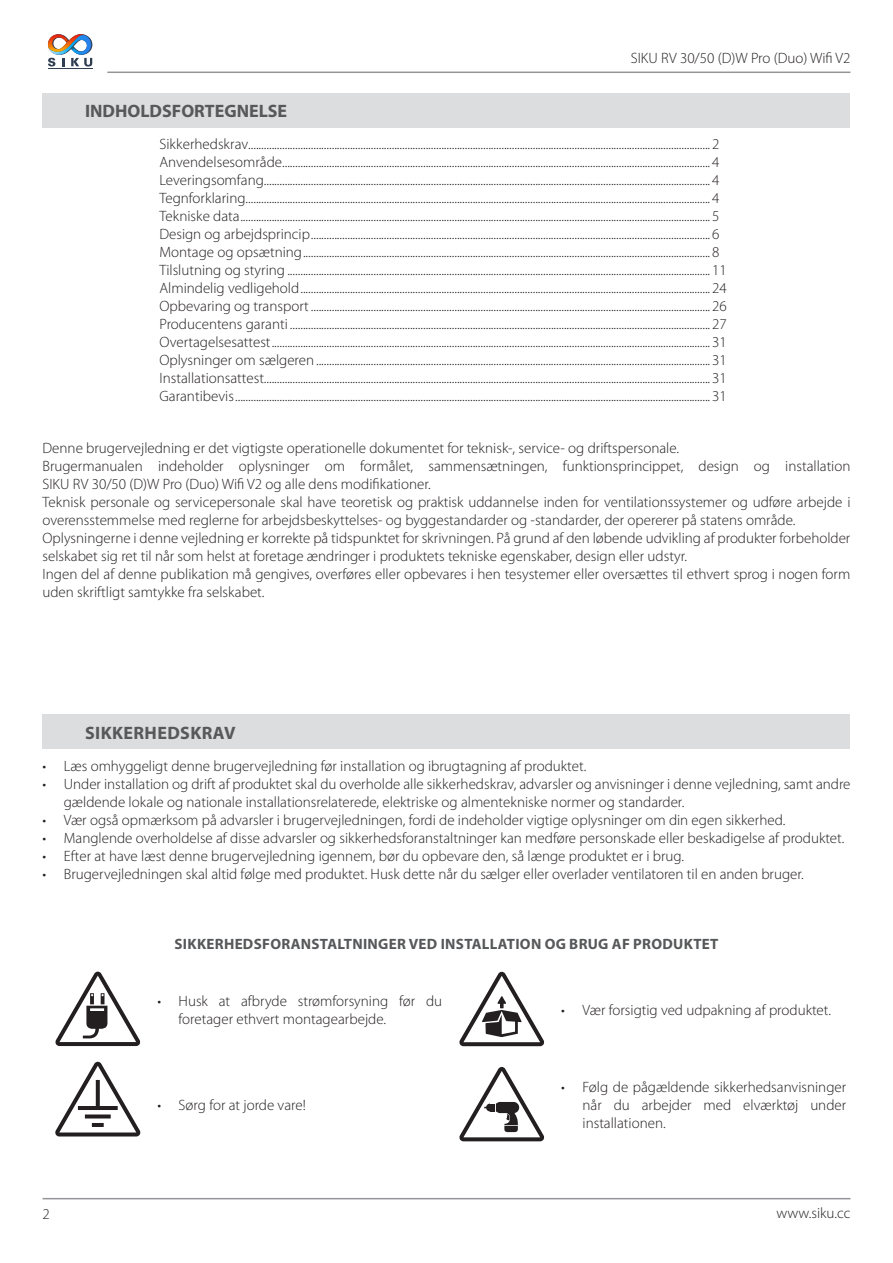
<style>
.page{position:relative;width:893px;height:1263px;background:#fff}
.page>*{position:absolute;margin:0;border:0;box-sizing:border-box;transform-origin:0 0}
.Текст_RU{font:700 18px "Myriad Pro";color:#57585a}
.Заголовок_слева{font:700 18px "Myriad Pro";letter-spacing:.02em;color:#57585a}
.Текст_RU-2{font:300 15px/18px "Myriad Pro";color:#231f20}
.Заголовок_таблиц{font:700 15px "Myriad Pro";letter-spacing:.02em;color:#57585a}
</style>
<div class="page">
<hr style="left:43px;top:1198px;width:807px;height:1px;background:#939598">
<hr style="left:107px;top:72px;width:743px;height:1px;background:#939598">
<svg style="left:48px;top:34px;width:44px;height:33px"></svg>
<hr style="left:48px;top:68px;width:44px;height:1px;background:#303e52">
<div style="left:43px;top:94px;width:807px;height:34px;background:#dcdddf"></div>
<div style="left:43px;top:715px;width:807px;height:34px;background:#dcdddf"></div>
<svg style="left:55px;top:972px;width:85px;height:74px"></svg>
<svg style="left:459px;top:972px;width:85px;height:74px"></svg>
<svg style="left:55px;top:1062px;width:85px;height:74px"></svg>
<svg style="left:96px;top:1080px;width:4px;height:26px"></svg>
<hr style="left:78px;top:1106px;width:40px;height:4px;background:#231f20">
<svg style="left:85px;top:1114px;width:26px;height:4px"></svg>
<hr style="left:92px;top:1123px;width:12px;height:4px;background:#231f20">
<svg style="left:459px;top:1067px;width:85px;height:74px"></svg>
<p class="Текст_RU" style="left:85px;top:99px;width:204px">INDHOLDSFORTEGNELSE</p>
<p class="Текст_RU-2" style="left:631px;top:49px;width:221px">SIKU RV 30/50 (D)W Pro (Duo) Wifi V2</p>
<p class="Текст_RU-2" style="left:159px;top:136px;width:562px">Sikkerhedskrav................................................................................................................................................................................. 2</p>
<p class="Текст_RU-2" style="left:159px;top:154px;width:562px">Anvendelsesområde.................................................................................................................................................................... 4</p>
<p class="Текст_RU-2" style="left:159px;top:172px;width:562px">Leveringsomfang........................................................................................................................................................................... 4</p>
<p class="Текст_RU-2" style="left:159px;top:190px;width:562px">Tegnforklaring.................................................................................................................................................................................. 4</p>
<p class="Текст_RU-2" style="left:159px;top:208px;width:562px">Tekniske data.................................................................................................................................................................................... 5</p>
<p class="Текст_RU-2" style="left:159px;top:226px;width:562px">Design og arbejdsprincip......................................................................................................................................................... 6</p>
<p class="Текст_RU-2" style="left:159px;top:244px;width:562px">Montage og opsætning............................................................................................................................................................ 8</p>
<p class="Текст_RU-2" style="left:159px;top:262px;width:569px">Tilslutning og styring .................................................................................................................................................................. 11</p>
<p class="Текст_RU-2" style="left:159px;top:280px;width:569px">Almindelig vedligehold............................................................................................................................................................. 24</p>
<p class="Текст_RU-2" style="left:159px;top:298px;width:569px">Opbevaring og transport......................................................................................................................................................... 26</p>
<p class="Текст_RU-2" style="left:159px;top:316px;width:569px">Producentens garanti ................................................................................................................................................................. 27</p>
<p class="Текст_RU-2" style="left:159px;top:334px;width:569px">Overtagelsesattest........................................................................................................................................................................ 31</p>
<p class="Текст_RU-2" style="left:159px;top:352px;width:569px">Oplysninger om sælgeren....................................................................................................................................................... 31</p>
<p class="Текст_RU-2" style="left:159px;top:370px;width:569px">Installationsattest........................................................................................................................................................................... 31</p>
<p class="Текст_RU-2" style="left:159px;top:388px;width:569px">Garantibevis...................................................................................................................................................................................... 31</p>
<p class="Текст_RU-2" style="left:43px;top:439px;width:638px">Denne brugervejledning er det vigtigste operationelle dokumentet for teknisk-, service- og driftspersonale.</p>
<p class="Текст_RU-2" style="left:43px;top:457px;width:809px">Brugermanualen indeholder oplysninger om formålet, sammensætningen, funktionsprincippet, design og installation<br>SIKU RV 30/50 (D)W Pro (Duo) Wifi V2 og alle dens modifikationer.</p>
<p class="Текст_RU-2" style="left:43px;top:493px;width:809px">Teknisk personale og servicepersonale skal have teoretisk og praktisk uddannelse inden for ventilationssystemer og udføre arbejde i overensstemmelse med reglerne for arbejdsbeskyttelses- og byggestandarder og -standarder, der opererer på statens område.</p>
<p class="Текст_RU-2" style="left:43px;top:529px;width:809px">Oplysningerne i denne vejledning er korrekte på tidspunktet for skrivningen. På grund af den løbende udvikling af produkter forbeholder selskabet sig ret til når som helst at foretage ændringer i produktets tekniske egenskaber, design eller udstyr.</p>
<p class="Текст_RU-2" style="left:43px;top:565px;width:809px">Ingen del af denne publikation må gengives, overføres eller opbevares i hen tesystemer eller oversættes til ethvert sprog i nogen form uden skriftligt samtykke fra selskabet.</p>
<p class="Заголовок_слева" style="left:85px;top:721px;width:152px">SIKKERHEDSKRAV</p>
<p class="Текст_RU-2" style="left:43px;top:757px;width:545px">• Læs omhyggeligt denne brugervejledning før installation og ibrugtagning af produktet.</p>
<p class="Текст_RU-2" style="left:64px;top:775px;width:788px;text-indent:-21px">• Under installation og drift af produktet skal du overholde alle sikkerhedskrav, advarsler og anvisninger i denne vejledning, samt andre gældende lokale og nationale installationsrelaterede, elektriske og almentekniske normer og standarder.</p>
<p class="Текст_RU-2" style="left:43px;top:811px;width:744px">• Vær også opmærksom på advarsler i brugervejledningen, fordi de indeholder vigtige oplysninger om din egen sikkerhed.</p>
<p class="Текст_RU-2" style="left:43px;top:829px;width:803px">• Manglende overholdelse af disse advarsler og sikkerhedsforanstaltninger kan medføre personskade eller beskadigelse af produktet.</p>
<p class="Текст_RU-2" style="left:43px;top:847px;width:643px">• Efter at have læst denne brugervejledning igennem, bør du opbevare den, så længe produktet er i brug.</p>
<p class="Текст_RU-2" style="left:43px;top:865px;width:763px">• Brugervejledningen skal altid følge med produktet. Husk dette når du sælger eller overlader ventilatoren til en anden bruger.</p>
<p class="Заголовок_таблиц" style="left:175px;top:935px;width:545px">SIKKERHEDSFORANSTALTNINGER VED INSTALLATION OG BRUG AF PRODUKTET</p>
<p class="Текст_RU-2" style="left:179px;top:992px;width:265px;text-indent:-21px">• Husk at afbryde strømforsyning før du foretager ethvert montagearbejde.</p>
<p class="Текст_RU-2" style="left:561px;top:1001px;width:271px">• Vær forsigtig ved udpakning af produktet.</p>
<p class="Текст_RU-2" style="left:43px;top:1205px;width:9px">2</p>
<p class="Текст_RU-2" style="left:157px;top:1096px;width:150px">• Sørg for at jorde vare!</p>
<p class="Текст_RU-2" style="left:583px;top:1078px;width:265px;text-align:justify;text-indent:-21px">• Følg de pågældende sikkerhedsanvisninger når du arbejder med elværktøj under installationen.</p>
<p class="Текст_RU-2" style="left:777px;top:1204px;width:75px">www.siku.cc</p>
</div>
